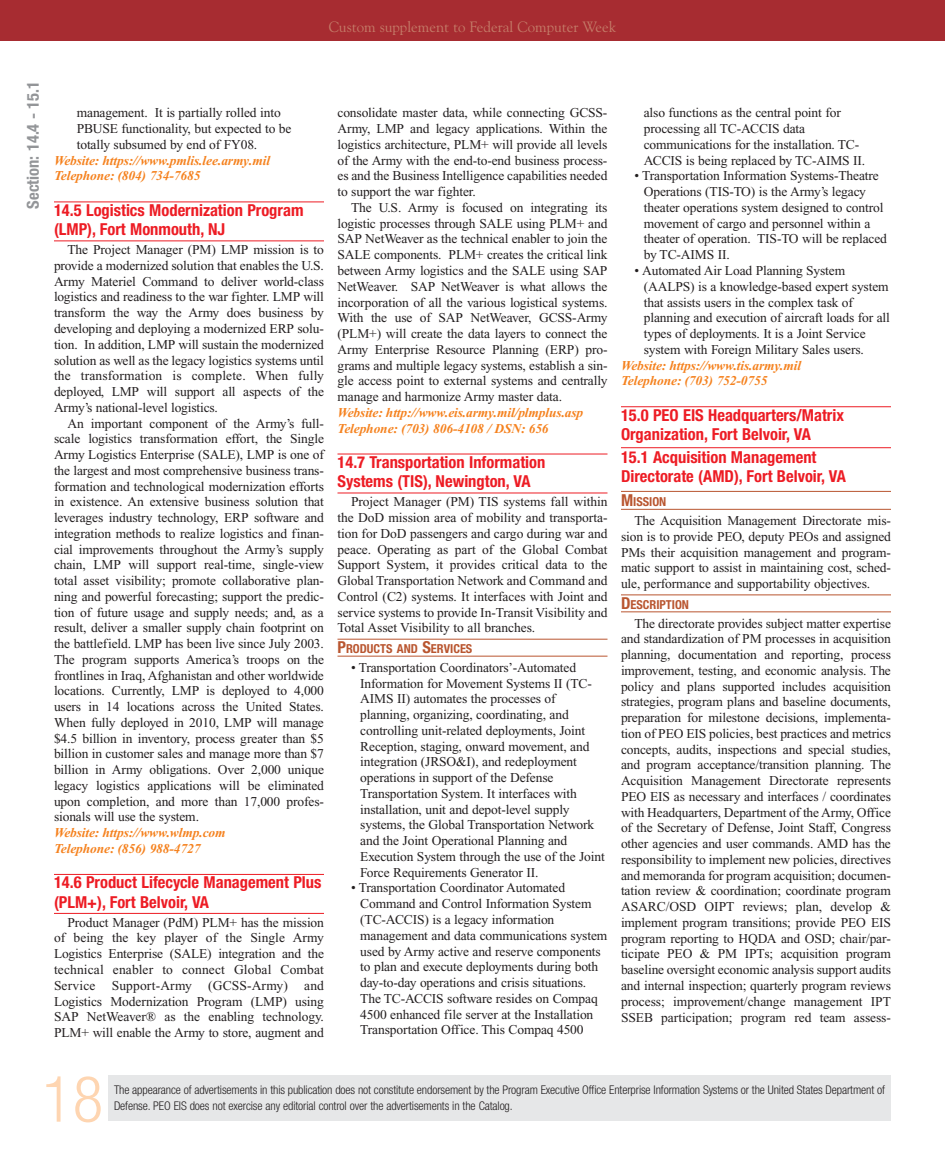
<style>
.page{position:relative;width:945px;height:1175px;background:#fff}
.page>*{position:absolute;margin:0;border:0;box-sizing:border-box;transform-origin:0 0}
.t1{font:300 condensed 63.9px "Helvetica Neue";color:#fed5b1}
.t2{font:700 condensed 16.5px/19.5px "Helvetica Neue";color:#ed1c24}
.t3{font:700 condensed 16.5px "Helvetica Neue";color:#939598}
.t4{font:15px "Goudy Old Style BT";color:#c47b68}
.t5{font:13.5px/15.8px "Times New Roman";letter-spacing:-.01em;color:#231f20;text-align:justify}
.t6{font:italic 700 13.5px/15.8px "Times New Roman";letter-spacing:-.01em;color:#f5821f}
.t7{font:700 condensed 12.3px "Helvetica Neue";color:#b95630}
.t8{font:300 condensed 12px "Helvetica Neue";letter-spacing:-.01em;color:#231f20}
.s1{font-size:16.5px}
</style>
<div class="page">
<hr style="left:54px;top:201px;width:270px;height:1px;background:#ed1c24">
<hr style="left:54px;top:240px;width:270px;height:1px;background:#ed1c24">
<hr style="left:54px;top:874px;width:270px;height:1px;background:#ed1c24">
<hr style="left:54px;top:913px;width:270px;height:1px;background:#ed1c24">
<hr style="left:338px;top:453px;width:270px;height:1px;background:#ed1c24">
<hr style="left:338px;top:492px;width:270px;height:1px;background:#ed1c24">
<hr style="left:338px;top:639px;width:270px;height:1px;background:#b95630">
<hr style="left:338px;top:655px;width:270px;height:1px;background:#b95630">
<hr style="left:621px;top:406px;width:270px;height:1px;background:#ed1c24">
<hr style="left:621px;top:447px;width:270px;height:1px;background:#ed1c24">
<hr style="left:621px;top:491px;width:270px;height:1px;background:#b95630">
<hr style="left:621px;top:509px;width:270px;height:1px;background:#b95630">
<hr style="left:621px;top:594px;width:270px;height:1px;background:#b95630">
<hr style="left:621px;top:611px;width:270px;height:1px;background:#b95630">
<div style="left:108px;top:1076px;width:783px;height:44px;background:#e6e7e8"></div>
<div style="left:0;top:0;width:945px;height:40px;background:#a72c31"></div>
<p class="t4" style="left:329px;top:21px;width:289px">Custom supplement to Federal Computer Week</p>
<p class="t3" style="left:27px;top:208px;width:129px;rotate:-90deg">Section: 14.4 - 15.1</p>
<p class="t5" style="left:77px;top:106px;width:216px;text-align:left">management. It is partially rolled into<br>PBUSE functionality, but expected to be totally subsumed by end of FY08.</p>
<p class="t6" style="left:54px;top:154px;width:218px">Website: https://www.pmlis.lee.army.mil<br>Telephone: (804) 734-7685</p>
<p class="t2" style="left:54px;top:201px;width:251px">14.5 Logistics Modernization Program (LMP), Fort Monmouth, NJ</p>
<p class="t5" style="left:54px;top:243px;width:272px;text-indent:14px">The Project Manager (PM) LMP mission is to provide a modernized solution that enables the U.S.<br>Army Materiel Command to deliver world-class logistics and readiness to the war fighter. LMP will transform the way the Army does business by developing and deploying a modernized ERP solu&shy;tion. In addition, LMP will sustain the modernized solution as well as the legacy logistics systems until the transformation is complete. When fully deployed, LMP will support all aspects of the Army’s national-level logistics.</p>
<p class="t5" style="left:54px;top:416px;width:272px;text-indent:14px">An important component of the Army’s full&shy;scale logistics transformation effort, the Single Army Logistics Enterprise (SALE), LMP is one of the largest and most comprehensive business trans&shy;formation and technological modernization efforts in existence. An extensive business solution that leverages industry technology, ERP software and integration methods to realize logistics and finan&shy;cial improvements throughout the Army’s supply chain, LMP will support real-time, single-view total asset visibility; promote collaborative plan&shy;ning and powerful forecasting; support the predic&shy;tion of future usage and supply needs; and, as a result, deliver a smaller supply chain footprint on the battlefield. LMP has been live since July 2003.<br>The program supports America’s troops on the frontlines in Iraq, Afghanistan and other worldwide locations. Currently, LMP is deployed to 4,000 users in 14 locations across the United States.<br>When fully deployed in 2010, LMP will manage $4.5 billion in inventory, process greater than $5 billion in customer sales and manage more than $7 billion in Army obligations. Over 2,000 unique legacy logistics applications will be eliminated upon completion, and more than 17,000 profes&shy;sionals will use the system.</p>
<p class="t6" style="left:54px;top:826px;width:173px">Website: https://www.wlmp.com<br>Telephone: (856) 988-4727</p>
<p class="t2" style="left:54px;top:874px;width:269px">14.6 Product Lifecycle Management Plus (PLM+), Fort Belvoir, VA</p>
<p class="t5" style="left:54px;top:915px;width:272px;text-indent:14px">Product Manager (PdM) PLM+ has the mission of being the key player of the Single Army Logistics Enterprise (SALE) integration and the technical enabler to connect Global Combat Service Support-Army (GCSS-Army) and Logistics Modernization Program (LMP) using SAP NetWeaver® as the enabling technology.<br>PLM+ will enable the Army to store, augment and</p>
<p class="t5" style="left:338px;top:106px;width:272px">consolidate master data, while connecting GCSS-Army, LMP and legacy applications. Within the logistics architecture, PLM+ will provide all levels of the Army with the end-to-end business process&shy;es and the Business Intelligence capabilities needed to support the war fighter.</p>
<p class="t5" style="left:338px;top:201px;width:272px;text-indent:14px">The U.S. Army is focused on integrating its logistic processes through SALE using PLM+ and SAP NetWeaver as the technical enabler to join the SALE components. PLM+ creates the critical link between Army logistics and the SALE using SAP NetWeaver. SAP NetWeaver is what allows the incorporation of all the various logistical systems.<br>With the use of SAP NetWeaver, GCSS-Army (PLM+) will create the data layers to connect the Army Enterprise Resource Planning (ERP) pro&shy;grams and multiple legacy systems, establish a sin&shy;gle access point to external systems and centrally manage and harmonize Army master data.</p>
<p class="t6" style="left:338px;top:406px;width:247px">Website: http://www.eis.army.mil/plmplus.asp<br>Telephone: (703) 806-4108 / DSN: 656</p>
<p class="t2" style="left:338px;top:453px;width:209px">14.7 Transportation Information<br>Systems (TIS), Newington, VA</p>
<p class="t5" style="left:338px;top:495px;width:272px;text-indent:14px">Project Manager (PM) TIS systems fall within the DoD mission area of mobility and transporta&shy;tion for DoD passengers and cargo during war and peace. Operating as part of the Global Combat Support System, it provides critical data to the Global Transportation Network and Command and Control (C2) systems. It interfaces with Joint and service systems to provide In-Transit Visibility and Total Asset Visibility to all branches.</p>
<p class="t7" style="left:338px;top:644px;width:136px"><span class="s1">P</span>RODUCTS AND <span class="s1">S</span>ERVICES</p>
<p class="t5" style="left:360px;top:660px;width:246px;text-align:left;text-indent:-9px">• Transportation Coordinators’-Automated Information for Movement Systems II (TC-AIMS II) automates the processes of planning, organizing, coordinating, and controlling unit-related deployments, Joint Reception, staging, onward movement, and integration (JRSO&amp;I), and redeployment operations in support of the Defense Transportation System. It interfaces with installation, unit and depot-level supply systems, the Global Transportation Network and the Joint Operational Planning and Execution System through the use of the Joint Force Requirements Generator II.</p>
<p class="t5" style="left:360px;top:881px;width:249px;text-align:left;text-indent:-9px">• Transportation Coordinator Automated Command and Control Information System (TC-ACCIS) is a legacy information management and data communications system used by Army active and reserve components to plan and execute deployments during both day-to-day operations and crisis situations.<br>The TC-ACCIS software resides on Compaq 4500 enhanced file server at the Installation Transportation Office. This Compaq 4500</p>
<p class="t5" style="left:644px;top:106px;width:223px;text-align:left">also functions as the central point for processing all TC-ACCIS data communications for the installation. TC-ACCIS is being replaced by TC-AIMS II.</p>
<p class="t5" style="left:644px;top:169px;width:245px;text-align:left;text-indent:-9px">• Transportation Information Systems-Theatre Operations (TIS-TO) is the Army’s legacy theater operations system designed to control movement of cargo and personnel within a theater of operation. TIS-TO will be replaced by TC-AIMS II.</p>
<p class="t5" style="left:644px;top:264px;width:248px;text-align:left;text-indent:-9px">• Automated Air Load Planning System (AALPS) is a knowledge-based expert system that assists users in the complex task of planning and execution of aircraft loads for all types of deployments. It is a Joint Service system with Foreign Military Sales users.</p>
<p class="t6" style="left:621px;top:358px;width:182px">Website: https://www.tis.army.mil<br>Telephone: (703) 752-0755</p>
<p class="t2" style="left:621px;top:406px;width:225px">15.0 PEO EIS Headquarters/Matrix<br>Organization, Fort Belvoir, VA</p>
<p class="t2" style="left:621px;top:448px;width:226px">15.1 Acquisition Management<br>Directorate (AMD), Fort Belvoir, VA</p>
<p class="t7" style="left:621px;top:497px;width:47px"><span class="s1">M</span>ISSION</p>
<p class="t5" style="left:621px;top:514px;width:272px;text-indent:14px">The Acquisition Management Directorate mis&shy;sion is to provide PEO, deputy PEOs and assigned PMs their acquisition management and program&shy;matic support to assist in maintaining cost, sched&shy;ule, performance and supportability objectives.</p>
<p class="t7" style="left:621px;top:600px;width:70px"><span class="s1">D</span>ESCRIPTION</p>
<p class="t5" style="left:621px;top:616px;width:272px;text-indent:14px">The directorate provides subject matter expertise and standardization of PM processes in acquisition planning, documentation and reporting, process improvement, testing, and economic analysis. The policy and plans supported includes acquisition strategies, program plans and baseline documents, preparation for milestone decisions, implementa&shy;tion of PEO EIS policies, best practices and metrics concepts, audits, inspections and special studies, and program acceptance/transition planning. The Acquisition Management Directorate represents PEO EIS as necessary and interfaces / coordinates with Headquarters, Department of the Army, Office of the Secretary of Defense, Joint Staff, Congress other agencies and user commands. AMD has the responsibility to implement new policies, directives and memoranda for program acquisition; documen&shy;tation review &amp; coordination; coordinate program ASARC/OSD OIPT reviews; plan, develop &amp; implement program transitions; provide PEO EIS program reporting to HQDA and OSD; chair/par&shy;ticipate PEO &amp; PM IPTs; acquisition program baseline oversight economic analysis support audits and internal inspection; quarterly program reviews process; improvement/change management IPT SSEB participation; program red team assess-</p>
<h1 class="t1" style="left:42px;top:1076px;width:63px">18</h1>
<p class="t8" style="left:114px;top:1085px;width:772px">The appearance of advertisements in this publication does not constitute endorsement by the Program Executive Office Enterprise Information Systems or the United States Department of</p>
<p class="t8" style="left:114px;top:1101px;width:400px">Defense. PEO EIS does not exercise any editorial control over the advertisements in the Catalog.</p>
</div>
